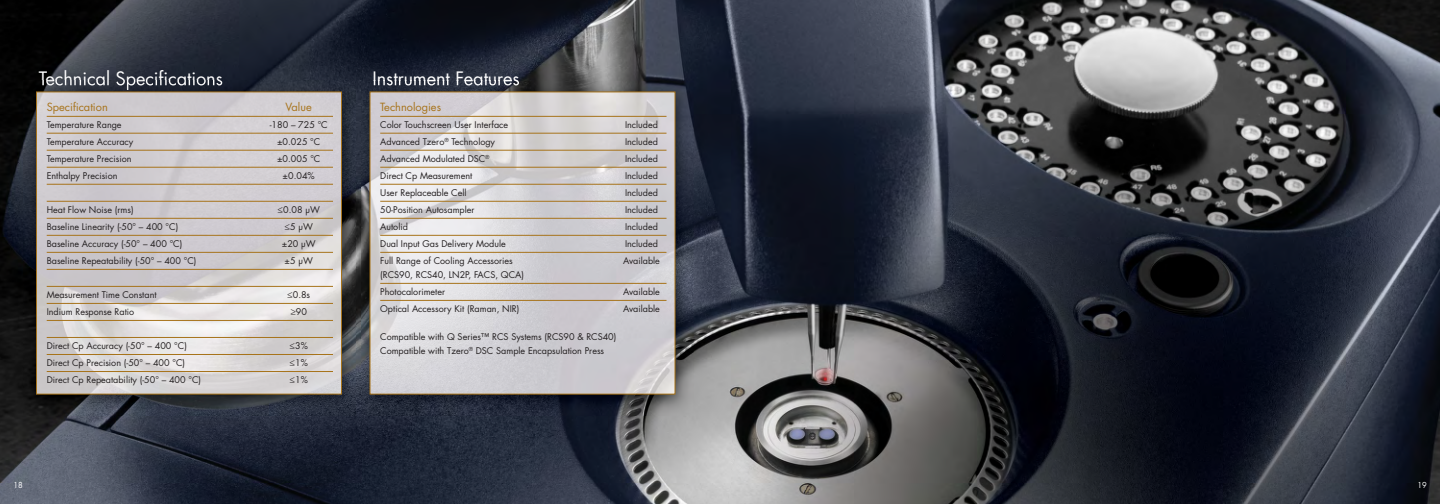
<style>
.page{position:relative;width:1440px;height:504px;background:#fff}
.page>*{position:absolute;margin:0;border:0;box-sizing:border-box;transform-origin:0 0}
.t1{font:18px "Futura";color:#fff}
.t2{font:11px "Futura Std";color:#a7731a}
.t3{font:9px/17px "Futura Std";color:#231f20}
.t4{font:8px "Futura Std";color:#fff;scale:.95 1}
</style>
<div class="page">
<img style="left:0;top:0;width:1440px;height:504px">
<img style="left:23px;top:81px;width:334px;height:335px">
<img style="left:39px;top:81px;width:137px;height:9px">
<img style="left:38px;top:93px;width:302px;height:300px">
<div style="left:36px;top:91px;width:306px;height:304px;border:1px solid #a7731a"></div>
<hr style="left:47px;top:116px;width:286px;height:1px;background:#a7731a">
<hr style="left:47px;top:133px;width:286px;height:1px;background:#a7731a">
<hr style="left:47px;top:150px;width:286px;height:1px;background:#a7731a">
<hr style="left:47px;top:167px;width:286px;height:1px;background:#a7731a">
<hr style="left:47px;top:184px;width:286px;height:1px;background:#a7731a">
<hr style="left:47px;top:201px;width:286px;height:1px;background:#a7731a">
<hr style="left:47px;top:218px;width:286px;height:1px;background:#a7731a">
<hr style="left:47px;top:235px;width:286px;height:1px;background:#a7731a">
<hr style="left:47px;top:252px;width:286px;height:1px;background:#a7731a">
<hr style="left:47px;top:269px;width:286px;height:1px;background:#a7731a">
<hr style="left:47px;top:286px;width:286px;height:1px;background:#a7731a">
<hr style="left:47px;top:303px;width:286px;height:1px;background:#a7731a">
<hr style="left:47px;top:320px;width:286px;height:1px;background:#a7731a">
<hr style="left:47px;top:337px;width:286px;height:1px;background:#a7731a">
<hr style="left:47px;top:354px;width:286px;height:1px;background:#a7731a">
<hr style="left:47px;top:371px;width:286px;height:1px;background:#a7731a">
<img style="left:360px;top:81px;width:334px;height:335px">
<img style="left:357px;top:81px;width:3px;height:335px">
<img style="left:374px;top:81px;width:145px;height:4px">
<img style="left:372px;top:93px;width:302px;height:300px">
<div style="left:370px;top:91px;width:306px;height:304px;border:1px solid #a7731a"></div>
<hr style="left:380px;top:116px;width:287px;height:1px;background:#a7731a">
<hr style="left:380px;top:133px;width:287px;height:1px;background:#a7731a">
<hr style="left:380px;top:150px;width:287px;height:1px;background:#a7731a">
<hr style="left:380px;top:167px;width:287px;height:1px;background:#a7731a">
<hr style="left:380px;top:184px;width:287px;height:1px;background:#a7731a">
<hr style="left:380px;top:201px;width:287px;height:1px;background:#a7731a">
<hr style="left:380px;top:218px;width:287px;height:1px;background:#a7731a">
<hr style="left:380px;top:235px;width:287px;height:1px;background:#a7731a">
<hr style="left:380px;top:252px;width:287px;height:1px;background:#a7731a">
<hr style="left:380px;top:283px;width:287px;height:1px;background:#a7731a">
<hr style="left:380px;top:300px;width:287px;height:1px;background:#a7731a">
<h1 class="t1" style="left:39px;top:70px;width:186px">Technical Specifications</h1>
<p class="t2" style="left:47px;top:102px;width:63px">Specification</p>
<p class="t2" style="left:286px;top:102px;width:28px">Value</p>
<p class="t3" style="left:47px;top:117px;width:76px">Temperature Range</p>
<p class="t3" style="left:270px;top:117px;width:60px">-180 – 725 °C</p>
<p class="t3" style="left:47px;top:134px;width:88px">Temperature Accuracy</p>
<p class="t3" style="left:277px;top:134px;width:45px">±0.025 °C</p>
<p class="t3" style="left:47px;top:151px;width:86px">Temperature Precision</p>
<p class="t3" style="left:277px;top:151px;width:45px">±0.005 °C</p>
<p class="t3" style="left:47px;top:168px;width:72px">Enthalpy Precision</p>
<p class="t3" style="left:283px;top:168px;width:34px">±0.04%</p>
<p class="t3" style="left:47px;top:202px;width:88px">Heat Flow Noise (rms)</p>
<p class="t3" style="left:278px;top:202px;width:44px">≤0.08 μW</p>
<p class="t3" style="left:47px;top:219px;width:133px">Baseline Linearity (-50° – 400 °C)</p>
<p class="t3" style="left:285px;top:219px;width:30px">≤5 μW</p>
<p class="t3" style="left:47px;top:236px;width:137px">Baseline Accuracy (-50° – 400 °C)</p>
<p class="t3" style="left:282px;top:236px;width:35px">±20 μW</p>
<p class="t3" style="left:47px;top:253px;width:151px">Baseline Repeatability (-50° – 400 °C)</p>
<p class="t3" style="left:285px;top:253px;width:30px">±5 μW</p>
<p class="t3" style="left:47px;top:287px;width:111px">Measurement Time Constant</p>
<p class="t3" style="left:287px;top:287px;width:25px">≤0.8s</p>
<p class="t3" style="left:47px;top:304px;width:89px">Indium Response Ratio</p>
<p class="t3" style="left:290px;top:304px;width:18px">≥90</p>
<p class="t3" style="left:47px;top:338px;width:142px">Direct Cp Accuracy (-50° – 400 °C)</p>
<p class="t3" style="left:290px;top:338px;width:20px">≤3%</p>
<p class="t3" style="left:47px;top:355px;width:140px">Direct Cp Precision (-50° – 400 °C)</p>
<p class="t3" style="left:290px;top:355px;width:20px">≤1%</p>
<p class="t3" style="left:47px;top:372px;width:156px">Direct Cp Repeatability (-50° – 400 °C)</p>
<p class="t3" style="left:290px;top:372px;width:20px">≤1%</p>
<h1 class="t1" style="left:372px;top:70px;width:149px">Instrument Features</h1>
<p class="t2" style="left:380px;top:102px;width:62px">Technologies</p>
<p class="t3" style="left:380px;top:117px;width:129px">Color Touchscreen User Interface</p>
<p class="t3" style="left:625px;top:117px;width:34px">Included</p>
<p class="t3" style="left:380px;top:134px;width:116px">Advanced Tzero<sup>®</sup> Technology</p>
<p class="t3" style="left:625px;top:134px;width:34px">Included</p>
<p class="t3" style="left:380px;top:151px;width:111px">Advanced Modulated DSC<sup>®</sup></p>
<p class="t3" style="left:625px;top:151px;width:34px">Included</p>
<p class="t3" style="left:380px;top:168px;width:94px">Direct Cp Measurement</p>
<p class="t3" style="left:625px;top:168px;width:34px">Included</p>
<p class="t3" style="left:380px;top:185px;width:88px">User Replaceable Cell</p>
<p class="t3" style="left:625px;top:185px;width:34px">Included</p>
<p class="t3" style="left:380px;top:202px;width:96px">50-Position Autosampler</p>
<p class="t3" style="left:625px;top:202px;width:34px">Included</p>
<p class="t3" style="left:380px;top:219px;width:29px">Autolid</p>
<p class="t3" style="left:625px;top:219px;width:34px">Included</p>
<p class="t3" style="left:380px;top:236px;width:127px">Dual Input Gas Delivery Module</p>
<p class="t3" style="left:625px;top:236px;width:34px">Included</p>
<p class="t3" style="left:380px;top:253px;width:134px">Full Range of Cooling Accessories</p>
<p class="t3" style="left:623px;top:253px;width:38px">Available</p>
<p class="t3" style="left:380px;top:267px;width:145px">(RCS90, RCS40, LN2P, FACS, QCA)<br>Photocalorimeter</p>
<p class="t3" style="left:623px;top:284px;width:38px">Available</p>
<p class="t3" style="left:380px;top:301px;width:141px">Optical Accessory Kit (Raman, NIR)</p>
<p class="t3" style="left:623px;top:301px;width:38px">Available</p>
<p class="t3" style="left:380px;top:331px;width:238px;line-height:14px">Compatible with Q Series™ RCS Systems (RCS90 &amp; RCS40)<br>Compatible with Tzero<sup>®</sup> DSC Sample Encapsulation Press</p>
<p class="t4" style="left:13px;top:482px;width:11px">18</p>
<p class="t4" style="left:1417px;top:482px;width:11px">19</p>
</div>
